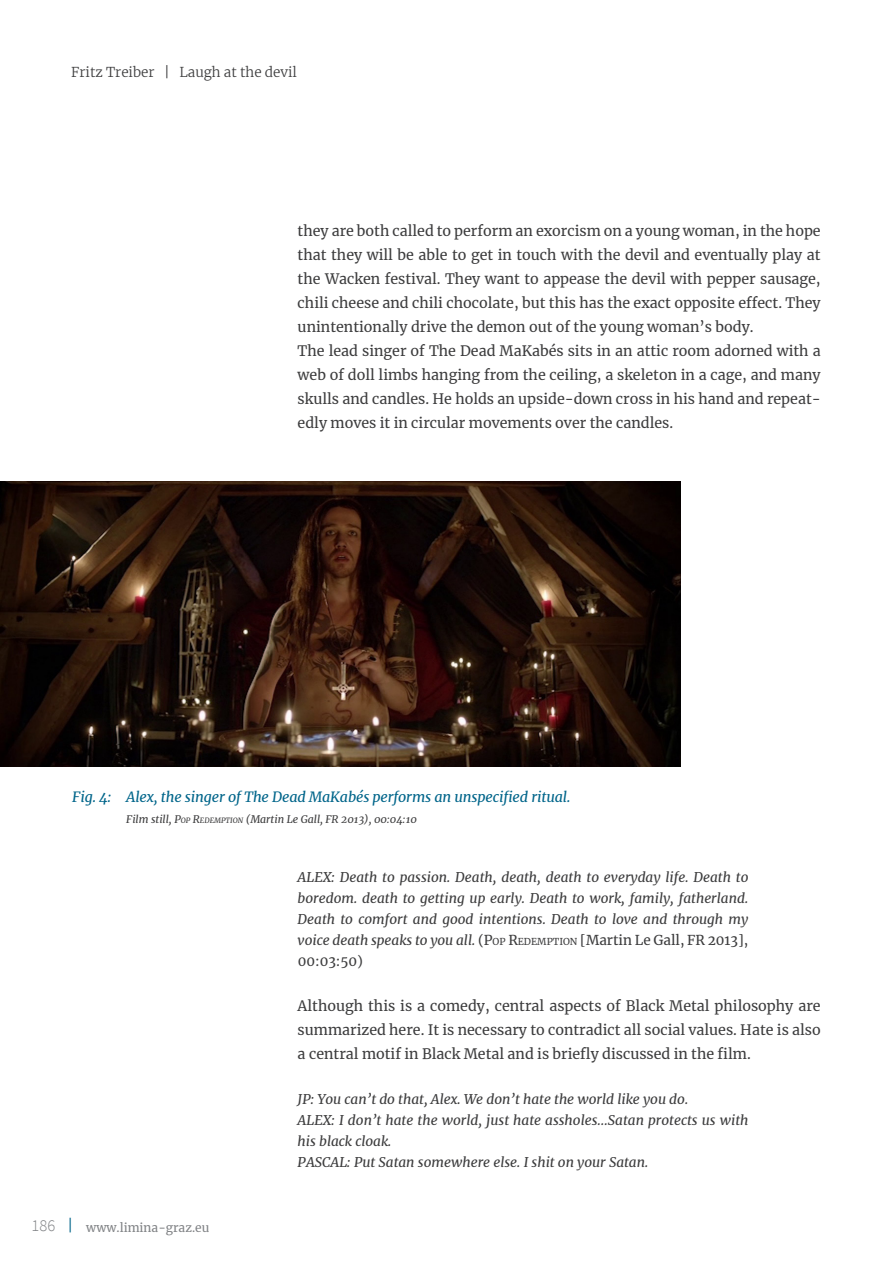
<style>
.page{position:relative;width:893px;height:1263px;background:#fff}
.page>*{position:absolute;margin:0;border:0;box-sizing:border-box;transform-origin:0 0}
.t1{font:14.25px/24px "Merriweather";color:#3c3c3d}
.t2{font:italic 14.25px "Merriweather";letter-spacing:-.01em;color:#00658a}
.t3{font:italic 13.5px/21px "Merriweather";color:#3c3c3d;text-align:justify}
.t4{font:300 13.5px "Merriweather";color:#3c3c3d}
.t5{font:12px "Merriweather";color:#808285}
.t6{font:italic 10.5px "Merriweather";color:#3c3c3d}
.s1{font-style:inherit}
.s2{font-size:7.35px}
.s3{font-family:"Source Sans Pro";font-weight:300;font-size:16.5px}
.s4{font-weight:300;font-size:15px;color:#00658a}
.s5{font-style:normal}
.s6{font-style:normal;font-size:9.45px}
</style>
<div class="page">
<img style="left:0;top:482px;width:680px;height:284px">
<p class="t4" style="left:71px;top:63px;width:227px">Fritz Treiber | Laugh at the devil</p>
<p class="t1" style="left:298px;top:219px;width:525px">they are both called to perform an exorcism on a young woman, in the hope that they will be able to get in touch with the devil and eventually play at the Wacken festival. They want to appease the devil with pepper sausage, chili cheese and chili chocolate, but this has the exact opposite effect. They unintentionally drive the demon out of the young woman’s body.<br>The lead singer of The Dead MaKabés sits in an attic room adorned with a web of doll limbs hanging from the ceiling, a skeleton in a cage, and many skulls and candles. He holds an upside-down cross in his hand and repeat&shy;edly moves it in circular movements over the candles.</p>
<p class="t2" style="left:72px;top:787px;width:500px">Fig. 4: Alex, the singer of The Dead MaKabés performs an unspecified ritual.</p>
<p class="t6" style="left:126px;top:812px;width:292px">Film still, <span class="s1">P</span><span class="s2">OP</span> <span class="s1">R</span><span class="s2">EDEMPTION</span> (Martin Le Gall, FR 2013), 00:04:10</p>
<p class="t5" style="left:32px;top:1219px;width:179px"><span class="s3">186</span> <span class="s4">|</span> www.limina-graz.eu</p>
<p class="t3" style="left:298px;top:866px;width:452px">ALEX: Death to passion. Death, death, death to everyday life. Death to boredom. death to getting up early. Death to work, family, fatherland.<br>Death to comfort and good intentions. Death to love and through my voice death speaks to you all. <span class="s5">(</span><span class="s5">P</span><span class="s6">OP</span> <span class="s5">R</span><span class="s6">EDEMPTION</span> <span class="s5">[Martin Le Gall, FR 2013], 00:03:50)</span></p>
<p class="t1" style="left:298px;top:993px;width:525px;text-align:justify">Although this is a comedy, central aspects of Black Metal philosophy are summarized here. It is necessary to contradict all social values. Hate is also a central motif in Black Metal and is briefly discussed in the film.</p>
<p class="t3" style="left:298px;top:1088px;width:452px;text-align:left">JP: You can’t do that, Alex. We don’t hate the world like you do.<br>ALEX: I don’t hate the world, just hate assholes…Satan protects us with his black cloak.<br>PASCAL: Put Satan somewhere else. I shit on your Satan.</p>
</div>
